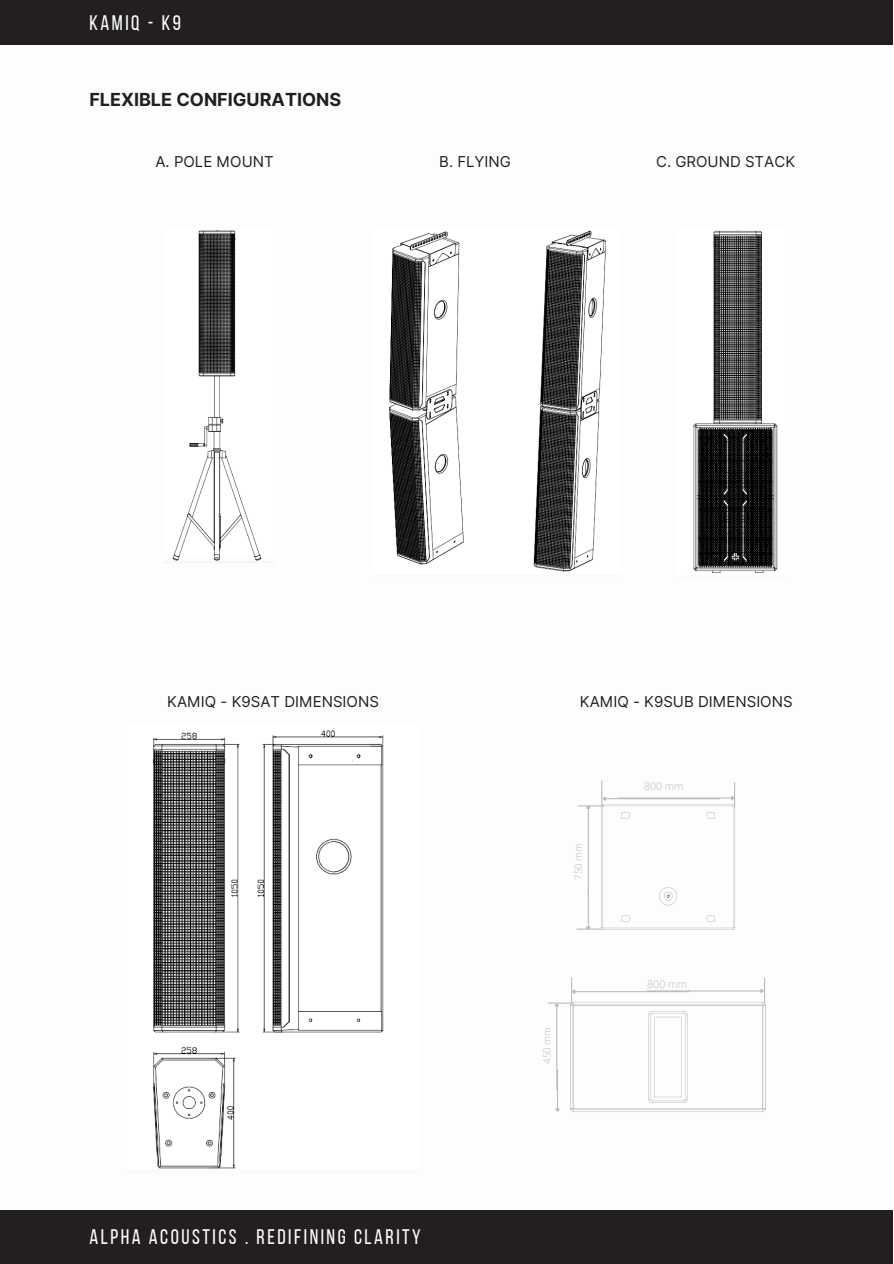
<style>
.page{position:relative;width:894px;height:1264px;background:#fff}
.page>*{position:absolute;margin:0;border:0;box-sizing:border-box;transform-origin:0 0}
.t1{font:21px "Bebas Neue";letter-spacing:.12em;color:#fdfdfd}
.t2{font:700 18px "Inter";color:#231f1f}
.t3{font:15px "Inter";color:#231f1f}
.t4{font:300 10.65px "Open Sans";color:#bbb}
.t5{font:300 9.75px "Open Sans";color:#bbb}
</style>
<div class="page">
<div style="left:0;top:1209px;width:892px;height:54px;background:#231f1f"></div>
<div style="left:0;top:0;width:892px;height:45px;background:#231f1f"></div>
<img style="left:153px;top:730px;width:231px;height:439px">
<img style="left:389px;top:230px;width:217px;height:342px">
<img style="left:172px;top:230px;width:90px;height:331px">
<img style="left:693px;top:230px;width:85px;height:343px">
<img style="left:496px;top:770px;width:343px;height:193px;border-radius:16px">
<img style="left:501px;top:963px;width:333px;height:187px;border-radius:16px">
<hr style="left:733px;top:782px;width:2px;height:25px;background:#bbb">
<hr style="left:617px;top:797px;width:114px;height:1px;background:#bbb">
<svg style="left:730px;top:794px;width:4px;height:8px"></svg>
<hr style="left:605px;top:798px;width:114px;height:1px;background:#bbb">
<hr style="left:587px;top:808px;width:1px;height:85px;background:#bbb">
<svg style="left:578px;top:781px;width:28px;height:28px"></svg>
<hr style="left:587px;top:888px;width:1px;height:38px;background:#bbb">
<svg style="left:576px;top:925px;width:25px;height:6px"></svg>
<hr style="left:556px;top:1006px;width:1px;height:83px;background:#bbb">
<hr style="left:556px;top:1070px;width:2px;height:38px;background:#bbb">
<svg style="left:553px;top:1107px;width:7px;height:6px"></svg>
<hr style="left:763px;top:978px;width:2px;height:24px;background:#bbb">
<hr style="left:646px;top:990px;width:114px;height:1px;background:#bbb">
<svg style="left:759px;top:987px;width:5px;height:7px"></svg>
<hr style="left:575px;top:991px;width:114px;height:1px;background:#bbb">
<svg style="left:548px;top:978px;width:28px;height:29px"></svg>
<p class="t1" style="left:89px;top:15px;width:93px">KAMIQ - K9</p>
<p class="t2" style="left:89px;top:88px;width:253px">FLEXIBLE CONFIGURATIONS</p>
<p class="t3" style="left:155px;top:153px;width:120px">A. POLE MOUNT</p>
<h4 class="t3" style="left:439px;top:153px;width:73px">B. FLYING</h4>
<p class="t3" style="left:656px;top:153px;width:140px">C. GROUND STACK</p>
<h4 class="t3" style="left:167px;top:692px;width:213px">KAMIQ - K9SAT DIMENSIONS</h4>
<p class="t3" style="left:579px;top:692px;width:214px">KAMIQ - K9SUB DIMENSIONS</p>
<h4 class="t1" style="left:89px;top:1228px;width:333px">ALPHA ACOUSTICS . REDIFINING CLARITY</h4>
<p class="t5" style="left:571px;top:879px;width:38px;rotate:-90deg">750 mm</p>
<p class="t5" style="left:540px;top:1063px;width:38px;rotate:-90deg">450 mm</p>
<p class="t4" style="left:644px;top:779px;width:41px">800 mm</p>
<h2 class="t4" style="left:647px;top:976px;width:41px">800 mm</h2>
</div>
